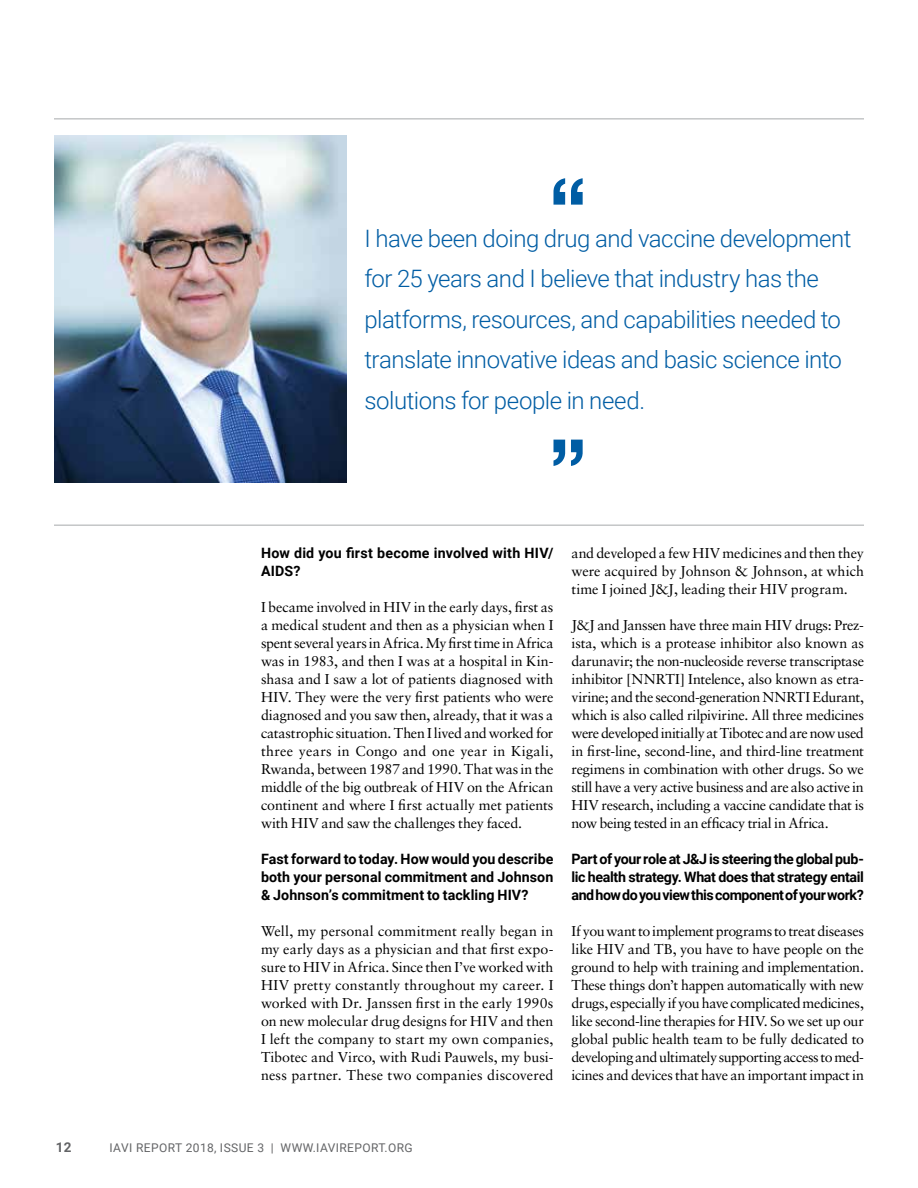
<style>
.page{position:relative;width:918px;height:1188px;background:#fff}
.page>*{position:absolute;margin:0;border:0;box-sizing:border-box;transform-origin:0 0}
.t1{font:300 24px/40.5px "Roboto";letter-spacing:-.02em;color:#005da4}
.t2{font:14.25px/18px "Sabon";letter-spacing:-.01em;color:#000;text-align:justify}
.t3{font:700 14.25px/18px "Roboto";letter-spacing:.005em;color:#000;text-align:justify}
.t4{font:700 13.5px "Roboto";color:#636466}
.t5{font:12px "Roboto";letter-spacing:.035em;color:#636466}
</style>
<div class="page">
<img style="left:54px;top:135px;width:292px;height:348px">
<hr style="left:54px;top:118px;width:810px;height:1px;background:#a7a9ac">
<hr style="left:54px;top:525px;width:810px;height:1px;background:#a7a9ac">
<svg style="left:553px;top:178px;width:30px;height:27px"></svg>
<svg style="left:554px;top:440px;width:29px;height:26px"></svg>
<h1 class="t1" style="left:364px;top:217px;width:489px">I have been doing drug and vaccine development for 25 years and I believe that industry has the platforms, resources, and capabilities needed to translate innovative ideas and basic science into solutions for people in need.</h1>
<p class="t3" style="left:261px;top:543px;width:294px">How did you first become involved with HIV/<br>AIDS?</p>
<p class="t2" style="left:261px;top:598px;width:294px">I became involved in HIV in the early days, first as a medical student and then as a physician when I spent several years in Africa. My first time in Africa was in 1983, and then I was at a hospital in Kin&shy;shasa and I saw a lot of patients diagnosed with HIV. They were the very first patients who were diagnosed and you saw then, already, that it was a catastrophic situation. Then I lived and worked for three years in Congo and one year in Kigali, Rwanda, between 1987 and 1990. That was in the middle of the big outbreak of HIV on the African continent and where I first actually met patients with HIV and saw the challenges they faced.</p>
<p class="t3" style="left:261px;top:849px;width:294px">Fast forward to today. How would you describe both your personal commitment and Johnson &amp; Johnson’s commitment to tackling HIV?</p>
<p class="t2" style="left:261px;top:922px;width:294px">Well, my personal commitment really began in my early days as a physician and that first expo&shy;sure to HIV in Africa. Since then I’ve worked with HIV pretty constantly throughout my career. I worked with Dr. Janssen first in the early 1990s on new molecular drug designs for HIV and then I left the company to start my own companies, Tibotec and Virco, with Rudi Pauwels, my busi&shy;ness partner. These two companies discovered</p>
<p class="t2" style="left:571px;top:544px;width:294px">and developed a few HIV medicines and then they were acquired by Johnson &amp; Johnson, at which time I joined J&amp;J, leading their HIV program.</p>
<p class="t2" style="left:571px;top:616px;width:294px">J&amp;J and Janssen have three main HIV drugs: Prez&shy;ista, which is a protease inhibitor also known as darunavir; the non-nucleoside reverse transcriptase inhibitor [NNRTI] Intelence, also known as etra&shy;virine; and the second-generation NNRTI Edurant, which is also called rilpivirine. All three medicines were developed initially at Tibotec and are now used in first-line, second-line, and third-line treatment regimens in combination with other drugs. So we still have a very active business and are also active in HIV research, including a vaccine candidate that is now being tested in an efficacy trial in Africa.</p>
<p class="t3" style="left:571px;top:849px;width:294px">Part of your role at J&amp;J is steering the global pub&shy;lic health strategy. What does that strategy entail and how do you view this component of your work?</p>
<p class="t2" style="left:571px;top:922px;width:294px">If you want to implement programs to treat diseases like HIV and TB, you have to have people on the ground to help with training and implementation.<br>These things don’t happen automatically with new drugs, especially if you have complicated medicines, like second-line therapies for HIV. So we set up our global public health team to be fully dedicated to developing and ultimately supporting access to med&shy;icines and devices that have an important impact in</p>
<p class="t4" style="left:56px;top:1138px;width:17px">12</p>
<p class="t5" style="left:110px;top:1139px;width:305px">IAVI REPORT 2018, ISSUE 3 | WWW.IAVIREPORT.ORG</p>
</div>
